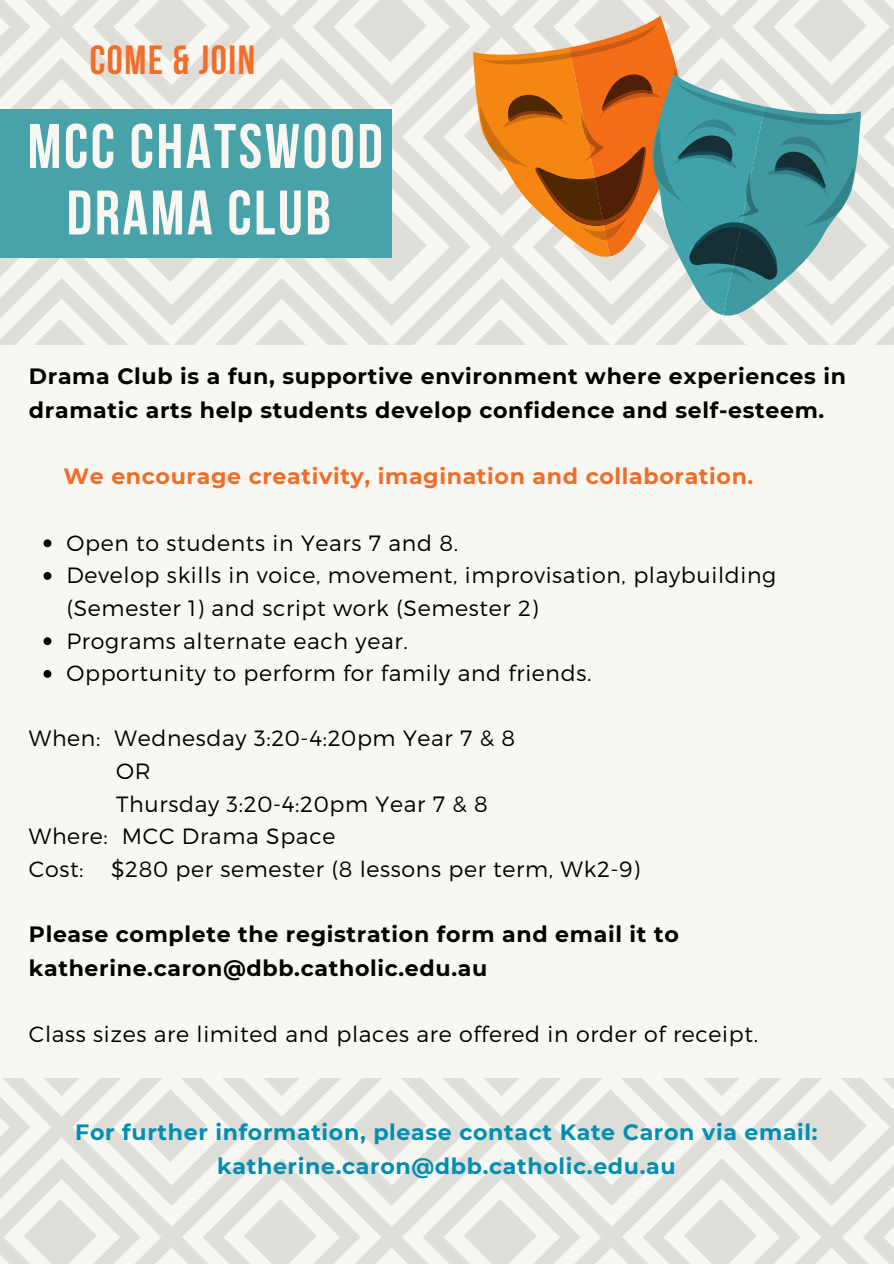
<style>
.page{position:relative;width:894px;height:1264px;background:#fff}
.page>*{position:absolute;margin:0;border:0;box-sizing:border-box;transform-origin:0 0}
.t1{font:700 62.7px/66.4px "Bebas Neue";letter-spacing:.04em;color:#f9f7f1;text-align:center}
.t2{font:700 40.5px "Bebas Neue";letter-spacing:.04em;color:#f16d29}
.t3{font:300 22.05px/32.7px "Montserrat";letter-spacing:.03em;color:#000}
.t4{font:700 22.05px/33.8px "Montserrat";letter-spacing:.03em;color:#000}
.t5{font:700 22.05px/33.8px "Montserrat";letter-spacing:.03em;color:#008eb2;text-align:center}
.t6{font:700 22.05px "Montserrat";letter-spacing:.03em;color:#f16d29}
</style>
<div class="page">
<img style="left:0;top:0;width:893px;height:1263px">
<div style="left:0;top:345px;width:893px;height:732px;background:#f9f7f1"></div>
<svg style="left:473px;top:16px;width:387px;height:302px"></svg>
<div style="left:0;top:110px;width:391px;height:147px;background:#47a2a9"></div>
<svg style="left:44px;top:539px;width:7px;height:8px"></svg>
<svg style="left:44px;top:572px;width:7px;height:8px"></svg>
<svg style="left:44px;top:637px;width:7px;height:8px"></svg>
<svg style="left:44px;top:670px;width:7px;height:7px"></svg>
<h3 class="t2" style="left:90px;top:44px;width:167px">COME &amp; JOIN</h3>
<p class="t1" style="left:28px;top:119px;width:357px">MCC CHATSWOOD<br>DRAMA CLUB</p>
<h2 class="t4" style="left:29px;top:359px;width:818px">Drama Club is a fun, supportive environment where experiences in dramatic arts help students develop confidence and self-esteem.</h2>
<p class="t6" style="left:63px;top:463px;width:691px">We encourage creativity, imagination and collaboration.</p>
<h1 class="t3" style="left:66px;top:525px;width:393px">Open to students in Years 7 and 8.</h1>
<h3 class="t3" style="left:66px;top:558px;width:711px">Develop skills in voice, movement, improvisation, playbuilding (Semester 1) and script work (Semester 2)</h3>
<h3 class="t3" style="left:66px;top:623px;width:343px">Programs alternate each year.</h3>
<p class="t3" style="left:66px;top:656px;width:526px">Opportunity to perform for family and friends.</p>
<p class="t3" style="left:29px;top:721px;width:487px">When: Wednesday 3:20-4:20pm Year 7 &amp; 8</p>
<p class="t3" style="left:116px;top:753px;width:36px">OR</p>
<p class="t3" style="left:116px;top:786px;width:373px">Thursday 3:20-4:20pm Year 7 &amp; 8</p>
<p class="t3" style="left:29px;top:819px;width:308px">Where: MCC Drama Space</p>
<p class="t3" style="left:29px;top:851px;width:612px">Cost: $280 per semester (8 lessons per term, Wk2-9)</p>
<p class="t4" style="left:29px;top:917px;width:651px">Please complete the registration form and email it to katherine.caron@dbb.catholic.edu.au</p>
<p class="t3" style="left:29px;top:1017px;width:730px">Class sizes are limited and places are offered in order of receipt.</p>
<p class="t5" style="left:75px;top:1115px;width:743px">For further information, please contact Kate Caron via email: katherine.caron@dbb.catholic.edu.au</p>
</div>
